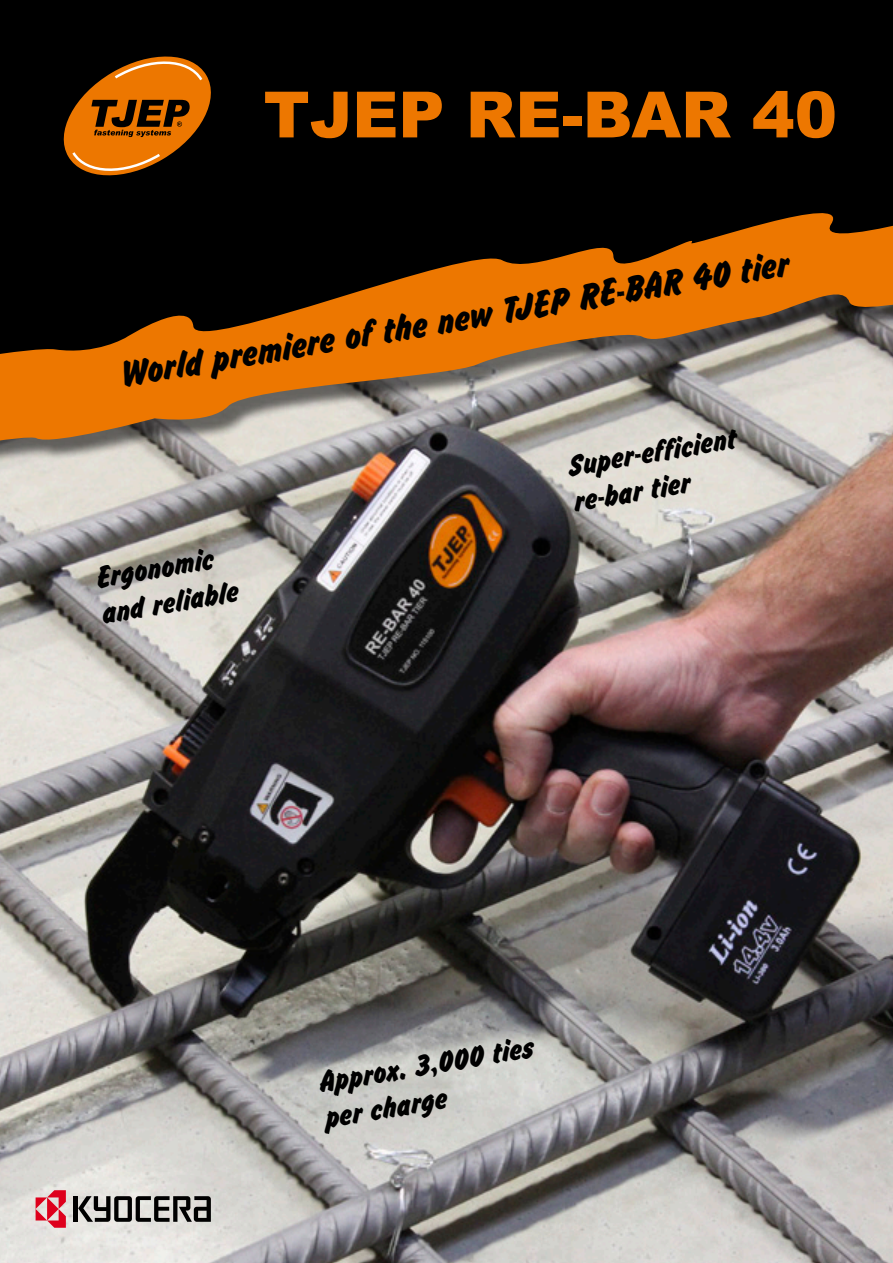
<style>
.page{position:relative;width:893px;height:1263px;background:#fff}
.page>*{position:absolute;margin:0;border:0;box-sizing:border-box;transform-origin:0 0}
.t1{font:900 63.9px "Arial";color:#ed7700}
.t2{font:40.5px "Okay D";color:#000}
.t3{font:33px/36.5px "Okay D";color:#000}
</style>
<div class="page">
<img style="left:0;top:522px;width:893px;height:741px">
<div style="left:0;top:0;width:893px;height:184px;background:#000"></div>
<svg style="left:64px;top:57px;width:147px;height:118px;background:#954e07"></svg>
<hr style="left:74px;top:1196px;width:4px;height:26px;background:#000">
<svg style="left:78px;top:1196px;width:133px;height:26px;background:#777673"></svg>
<svg style="left:36px;top:1190px;width:30px;height:38px"></svg>
<div style="left:0;top:189px;width:893px;height:333px;background:#000;opacity:.55"></div>
<svg style="left:0;top:184px;width:893px;height:318px;background:#876441"></svg>
<h1 class="t1" style="left:264px;top:68px;width:575px">TJEP RE-BAR 40</h1>
<p class="t2" style="left:117px;top:357px;width:679px;rotate:-10deg">World premiere of the new TJEP RE-BAR 40 tier</p>
<p class="t3" style="left:93px;top:561px;width:140px;line-height:35.8px;rotate:-9deg">Ergonomic and reliable</p>
<p class="t3" style="left:565px;top:448px;width:172px;rotate:-9deg">Super-efficient re-bar tier</p>
<p class="t3" style="left:317px;top:1064px;width:218px;rotate:-9deg">Approx. 3,000 ties per charge</p>
</div>
